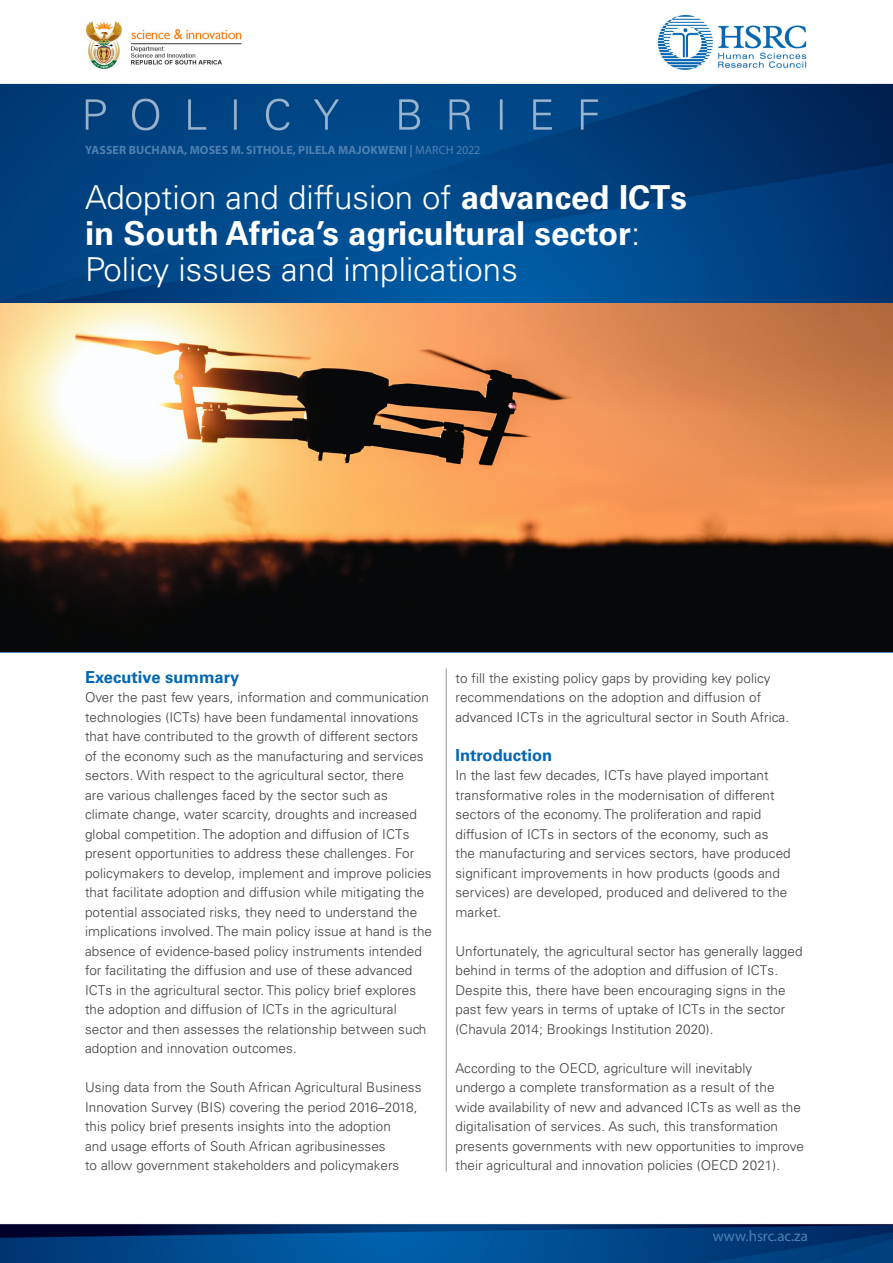
<style>
.page{position:relative;width:893px;height:1263px;background:#fff}
.page>*{position:absolute;margin:0;border:0;box-sizing:border-box;transform-origin:0 0}
.POLICY_BRIEF_TITLE{font:300 33px/36px "Univers";color:#fff}
.POLICY_BRIEF_A_HEAD{font:700 16.5px "Univers";color:#0166b3}
.t1{font:15px "Myriad Pro";color:#4d80b2}
.POLICY_BRIEF_BODY_fi{font:300 13.5px/19.5px "Univers";letter-spacing:.005em;color:#3e3e3f}
.Authors_text{font:700 12px "Myriad Pro";letter-spacing:.01em;color:#4d80b2}
.s1{font-weight:400}
.s2{font-weight:700}
</style>
<div class="page">
<img style="left:0;top:14px;width:893px;height:1249px">
<img style="left:0;top:303px;width:893px;height:349px">
<hr style="left:446px;top:668px;width:1px;height:503px;background:#939598">
<p class="Authors_text" style="left:85px;top:142px;width:397px">YASSER BUCHANA, MOSES M. SITHOLE, PILELA MAJOKWENI | <span class="s1">MARCH 2022</span></p>
<p class="POLICY_BRIEF_TITLE" style="left:85px;top:179px;width:603px">Adoption and diffusion of <span class="s2">advanced ICTs in South Africa’s agricultural sector</span>:<br>Policy issues and implications</p>
<p class="POLICY_BRIEF_A_HEAD" style="left:85px;top:667px;width:156px">Executive summary</p>
<p class="POLICY_BRIEF_BODY_fi" style="left:85px;top:687px;width:349px">Over the past few years, information and communication technologies (ICTs) have been fundamental innovations that have contributed to the growth of different sectors of the economy such as the manufacturing and services sectors. With respect to the agricultural sector, there<br>are various challenges faced by the sector such as climate change, water scarcity, droughts and increased global competition. The adoption and diffusion of ICTs present opportunities to address these challenges. For policymakers to develop, implement and improve policies that facilitate adoption and diffusion while mitigating the potential associated risks, they need to understand the implications involved. The main policy issue at hand is the absence of evidence-based policy instruments intended for facilitating the diffusion and use of these advanced ICTs in the agricultural sector. This policy brief explores the adoption and diffusion of ICTs in the agricultural sector and then assesses the relationship between such adoption and innovation outcomes.</p>
<p class="POLICY_BRIEF_BODY_fi" style="left:85px;top:1077px;width:338px">Using data from the South African Agricultural Business Innovation Survey (BIS) covering the period 2016–2018, this policy brief presents insights into the adoption<br>and usage efforts of South African agribusinesses<br>to allow government stakeholders and policymakers</p>
<p class="POLICY_BRIEF_BODY_fi" style="left:455px;top:668px;width:335px">to fill the existing policy gaps by providing key policy recommendations on the adoption and diffusion of advanced ICTs in the agricultural sector in South Africa.</p>
<p class="POLICY_BRIEF_A_HEAD" style="left:455px;top:745px;width:98px">Introduction</p>
<p class="POLICY_BRIEF_BODY_fi" style="left:455px;top:765px;width:337px">In the last few decades, ICTs have played important transformative roles in the modernisation of different sectors of the economy. The proliferation and rapid diffusion of ICTs in sectors of the economy, such as the manufacturing and services sectors, have produced significant improvements in how products (goods and services) are developed, produced and delivered to the market.</p>
<p class="POLICY_BRIEF_BODY_fi" style="left:455px;top:941px;width:349px">Unfortunately, the agricultural sector has generally lagged behind in terms of the adoption and diffusion of ICTs.<br>Despite this, there have been encouraging signs in the past few years in terms of uptake of ICTs in the sector (Chavula 2014; Brookings Institution 2020).</p>
<p class="POLICY_BRIEF_BODY_fi" style="left:455px;top:1058px;width:350px">According to the OECD, agriculture will inevitably undergo a complete transformation as a result of the wide availability of new and advanced ICTs as well as the digitalisation of services. As such, this transformation presents governments with new opportunities to improve their agricultural and innovation policies (OECD 2021).</p>
<p class="t1" style="left:713px;top:1226px;width:97px">www.hsrc.ac.za</p>
</div>
